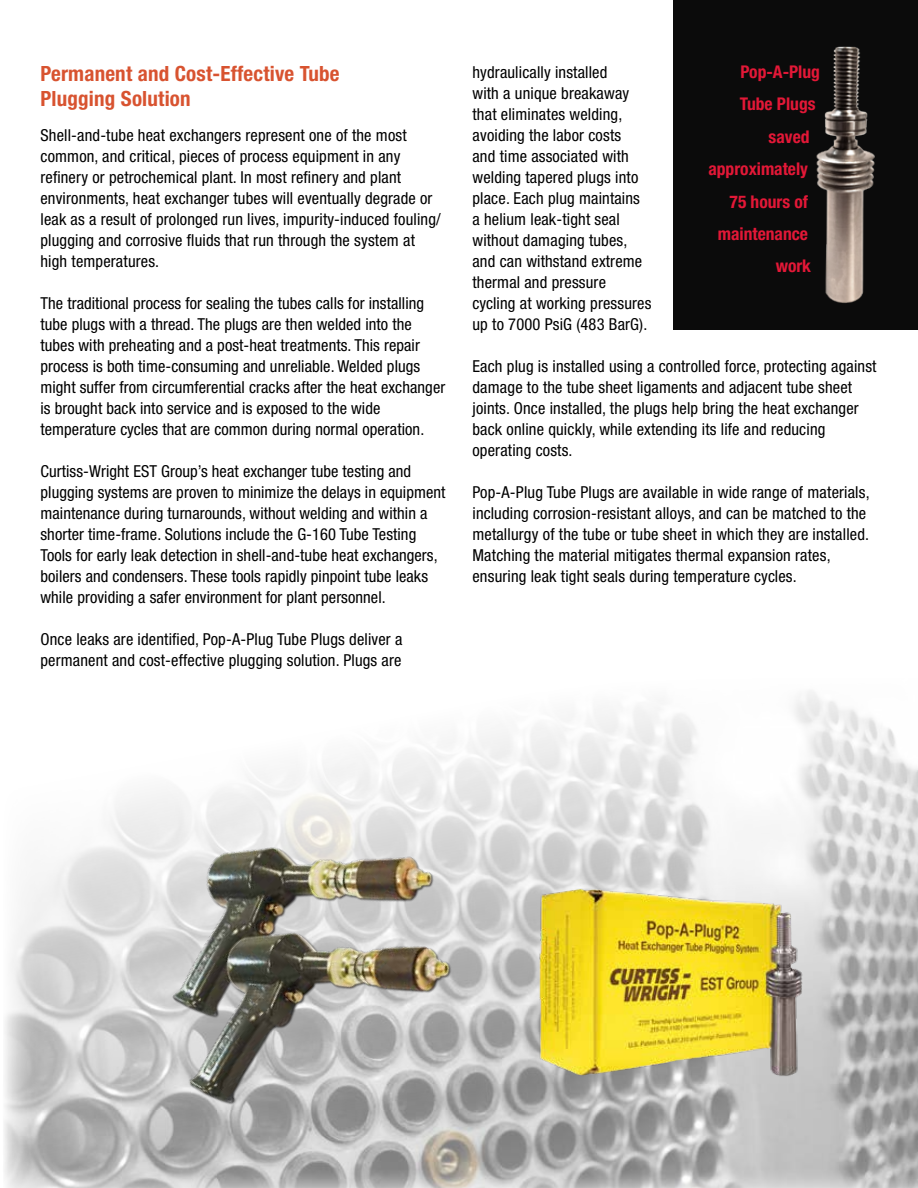
<style>
.page{position:relative;width:918px;height:1188px;background:#fff}
.page>*{position:absolute;margin:0;border:0;box-sizing:border-box;transform-origin:0 0}
.t1{font:700 condensed 21px/25.5px "Helvetica Neue LT Std";letter-spacing:.01em;color:#d85330}
.t2{font:700 condensed 17.55px "Helvetica Neue LT Std";color:#e31837}
.t3{font:condensed 16.5px/21px "Helvetica Neue LT Std";letter-spacing:.01em;color:#000}
</style>
<div class="page">
<img style="left:4px;top:691px;width:914px;height:497px">
<div style="left:673px;top:0;width:245px;height:329px;background:#0b0b0b"></div>
<img style="left:816px;top:47px;width:59px;height:256px">
<img style="left:45px;top:699px;width:497px;height:489px">
<img style="left:503px;top:877px;width:317px;height:212px">
<p class="t1" style="left:40px;top:60px;width:301px">Permanent and Cost-Effective Tube<br>Plugging Solution</p>
<p class="t3" style="left:40px;top:124px;width:402px">Shell-and-tube heat exchangers represent one of the most common, and critical, pieces of process equipment in any refinery or petrochemical plant. In most refinery and plant environments, heat exchanger tubes will eventually degrade or leak as a result of prolonged run lives, impurity-induced fouling/ plugging and corrosive fluids that run through the system at high temperatures.</p>
<p class="t3" style="left:40px;top:292px;width:406px">The traditional process for sealing the tubes calls for installing tube plugs with a thread. The plugs are then welded into the tubes with preheating and a post-heat treatments. This repair process is both time-consuming and unreliable. Welded plugs might suffer from circumferential cracks after the heat exchanger is brought back into service and is exposed to the wide temperature cycles that are common during normal operation.</p>
<p class="t3" style="left:40px;top:460px;width:406px">Curtiss-Wright EST Group’s heat exchanger tube testing and plugging systems are proven to minimize the delays in equipment maintenance during turnarounds, without welding and within a shorter time-frame. Solutions include the G-160 Tube Testing Tools for early leak detection in shell-and-tube heat exchangers, boilers and condensers. These tools rapidly pinpoint tube leaks while providing a safer environment for plant personnel.</p>
<p class="t3" style="left:40px;top:628px;width:363px">Once leaks are identified, Pop-A-Plug Tube Plugs deliver a permanent and cost-effective plugging solution. Plugs are</p>
<p class="t2" style="left:741px;top:61px;width:81px">Pop-A-Plug</p>
<p class="t2" style="left:740px;top:94px;width:77px">Tube Plugs</p>
<p class="t2" style="left:769px;top:126px;width:42px">saved</p>
<p class="t2" style="left:708px;top:158px;width:101px">approximately</p>
<p class="t2" style="left:730px;top:191px;width:80px">75 hours of</p>
<p class="t2" style="left:718px;top:223px;width:92px">maintenance</p>
<p class="t2" style="left:776px;top:256px;width:37px">work</p>
<p class="t3" style="left:472px;top:61px;width:180px">hydraulically installed<br>with a unique breakaway that eliminates welding, avoiding the labor costs<br>and time associated with welding tapered plugs into place. Each plug maintains a helium leak-tight seal without damaging tubes, and can withstand extreme thermal and pressure cycling at working pressures up to 7000 PsiG (483 BarG).</p>
<p class="t3" style="left:472px;top:355px;width:406px">Each plug is installed using a controlled force, protecting against damage to the tube sheet ligaments and adjacent tube sheet joints. Once installed, the plugs help bring the heat exchanger back online quickly, while extending its life and reducing operating costs.</p>
<p class="t3" style="left:472px;top:481px;width:399px">Pop-A-Plug Tube Plugs are available in wide range of materials, including corrosion-resistant alloys, and can be matched to the metallurgy of the tube or tube sheet in which they are installed.<br>Matching the material mitigates thermal expansion rates, ensuring leak tight seals during temperature cycles.</p>
</div>
